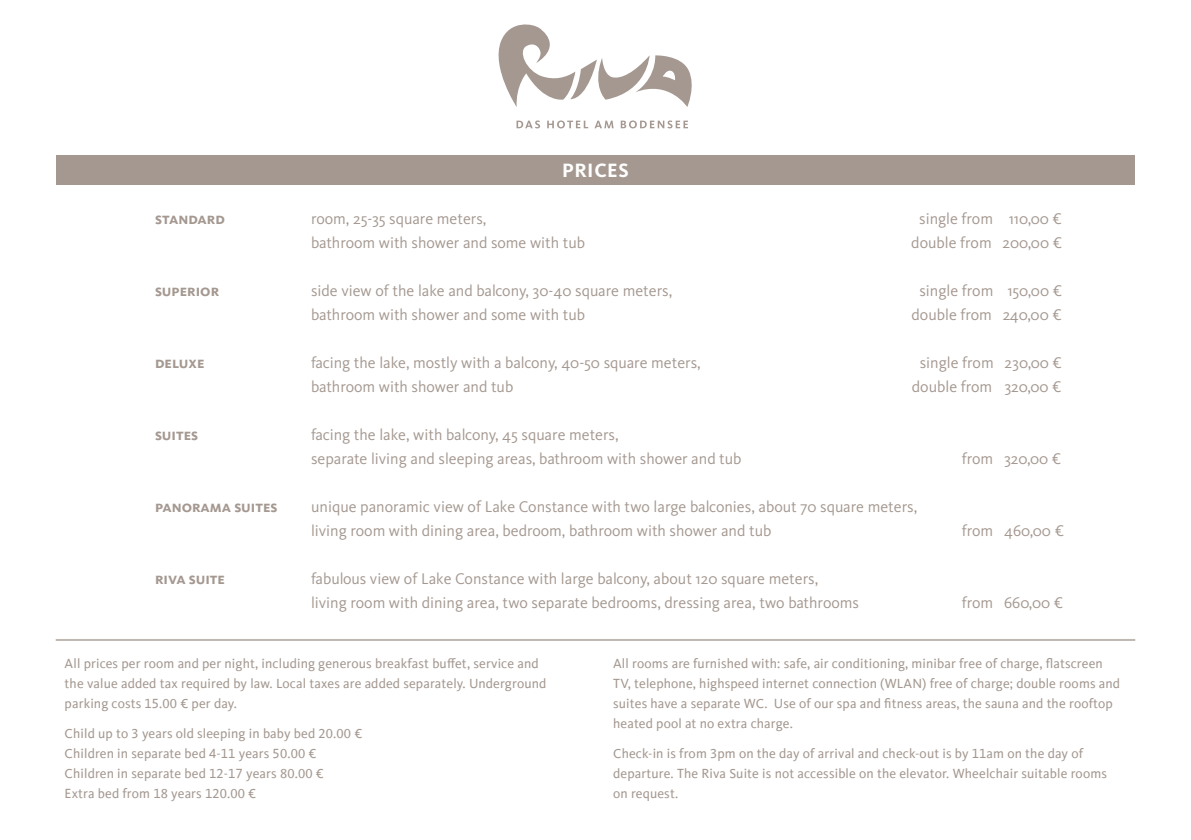
<style>
.page{position:relative;width:1191px;height:840px;background:#fff}
.page>*{position:absolute;margin:0;border:0;box-sizing:border-box;transform-origin:0 0}
.t1{font:20px "Kievit Bold SC";letter-spacing:.025em;color:#fff}
.t2{font:16px/24px "Kievit";color:#a49890}
.t3{font:700 16px "Kievit Sc Offc Pro";color:#a49890}
.t4{font:13.6px/20px "Kievit Offc Pro";letter-spacing:.01em;color:#a49890}
</style>
<div class="page">
<div style="left:56px;top:155px;width:1078px;height:30px;background:#a49890"></div>
<hr style="left:56px;top:638px;width:1079px;height:2px;background:#a49890">
<svg style="left:498px;top:24px;width:193px;height:83px"></svg>
<svg style="left:516px;top:120px;width:172px;height:8px"></svg>
<p class="t1" style="left:562px;top:158px;width:68px">PRICES</p>
<p class="t3" style="left:155px;top:209px;width:71px">standard</p>
<p class="t2" style="left:311px;top:206px;width:177px">room, 25-35 square meters,</p>
<p class="t2" style="left:919px;top:206px;width:144px">single from 110,00 €</p>
<p class="t2" style="left:311px;top:230px;width:276px">bathroom with shower and some with tub</p>
<p class="t2" style="left:911px;top:230px;width:152px">double from 200,00 €</p>
<p class="t3" style="left:155px;top:281px;width:66px">superior</p>
<p class="t2" style="left:311px;top:278px;width:363px">side view of the lake and balcony, 30-40 square meters,</p>
<p class="t2" style="left:919px;top:278px;width:144px">single from 150,00 €</p>
<p class="t2" style="left:311px;top:302px;width:276px">bathroom with shower and some with tub</p>
<p class="t2" style="left:911px;top:302px;width:152px">double from 240,00 €</p>
<p class="t3" style="left:155px;top:353px;width:51px">deluxe</p>
<p class="t2" style="left:311px;top:350px;width:391px">facing the lake, mostly with a balcony, 40-50 square meters,</p>
<p class="t2" style="left:919px;top:350px;width:144px">single from 230,00 €</p>
<p class="t2" style="left:311px;top:374px;width:204px">bathroom with shower and tub</p>
<p class="t2" style="left:912px;top:374px;width:151px">double from 320,00 €</p>
<p class="t3" style="left:155px;top:425px;width:45px">suites</p>
<p class="t2" style="left:311px;top:422px;width:432px">facing the lake, with balcony, 45 square meters,<br>separate living and sleeping areas, bathroom with shower and tub</p>
<p class="t2" style="left:961px;top:446px;width:101px">from 320,00 €</p>
<p class="t3" style="left:155px;top:497px;width:124px">panorama suites</p>
<p class="t2" style="left:311px;top:494px;width:607px">unique panoramic view of Lake Constance with two large balconies, about 70 square meters, living room with dining area, bedroom, bathroom with shower and tub</p>
<p class="t3" style="left:155px;top:569px;width:72px">riva suite</p>
<p class="t2" style="left:311px;top:566px;width:549px">fabulous view of Lake Constance with large balcony, about 120 square meters,<br>living room with dining area, two separate bedrooms, dressing area, two bathrooms</p>
<p class="t2" style="left:961px;top:518px;width:104px">from 460,00 €</p>
<p class="t2" style="left:961px;top:590px;width:103px">from 660,00 €</p>
<p class="t4" style="left:65px;top:652px;width:483px">All prices per room and per night, including generous breakfast buffet, service and the value added tax required by law. Local taxes are added separately. Underground parking costs 15.00 € per day.</p>
<p class="t4" style="left:65px;top:722px;width:299px">Child up to 3 years old sleeping in baby bed 20.00 € Children in separate bed 4-11 years 50.00 € Children in separate bed 12-17 years 80.00 €<br>Extra bed from 18 years 120.00 €</p>
<p class="t4" style="left:613px;top:652px;width:508px">All rooms are furnished with: safe, air conditioning, minibar free of charge, flatscreen TV, telephone, highspeed internet connection (WLAN) free of charge; double rooms and suites have a separate WC. Use of our spa and fitness areas, the sauna and the rooftop heated pool at no extra charge.</p>
<p class="t4" style="left:613px;top:742px;width:495px">Check-in is from 3pm on the day of arrival and check-out is by 11am on the day of departure. The Riva Suite is not accessible on the elevator. Wheelchair suitable rooms on request.</p>
</div>
